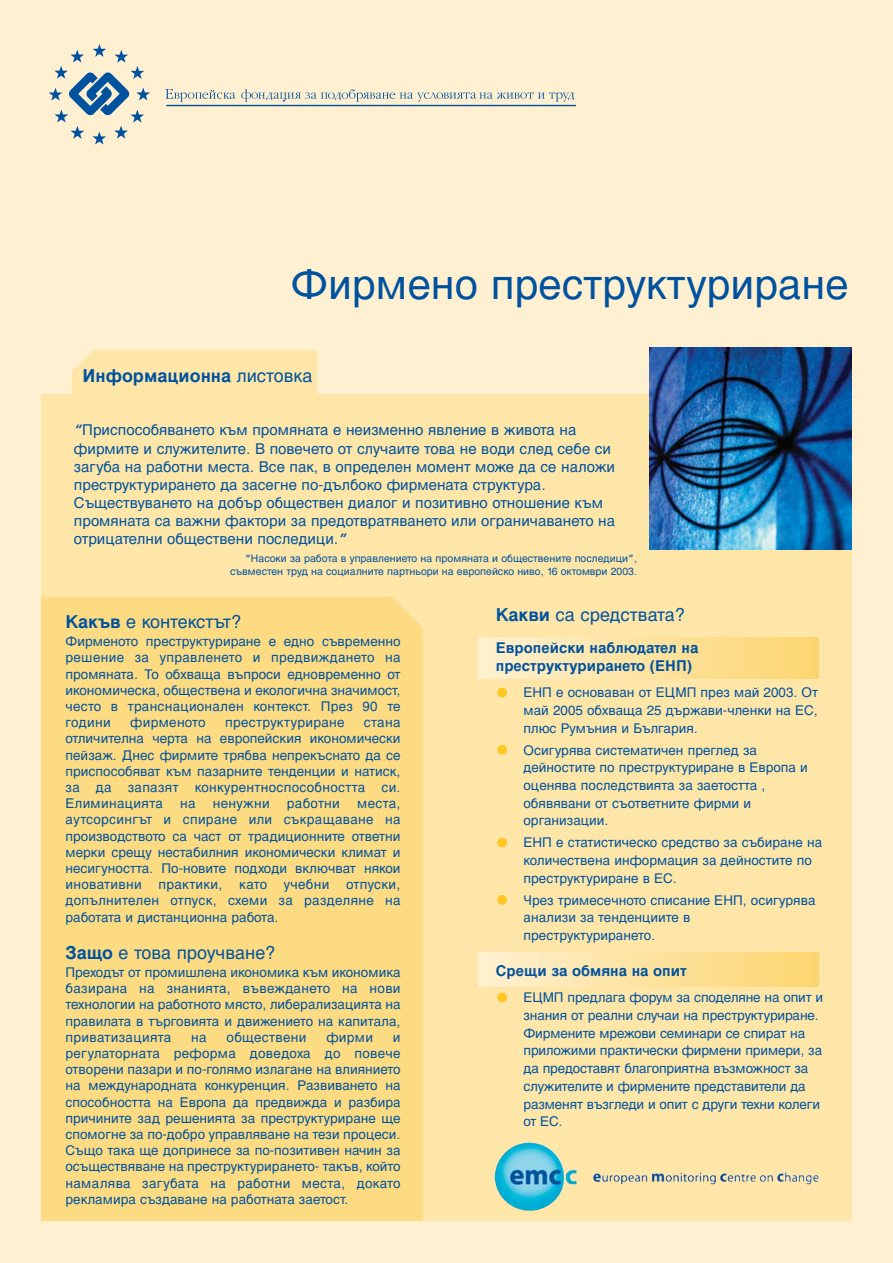
<style>
.page{position:relative;width:893px;height:1263px;background:#fff}
.page>*{position:absolute;margin:0;border:0;box-sizing:border-box;transform-origin:0 0}
.t1{font:42px "Svoboda FLF";color:#00529f}
.t2{font:18px "Svoboda FLF";color:#00529f}
.t3{font:700 18px "Svoboda FLF";color:#00529f}
.t4{font:15px/18px "Svoboda FLF";color:#00529f}
.t5{font:700 15px/18px "Svoboda FLF";color:#00529f}
.t6{font:13.5px/16.2px "Svoboda FLF";color:#00529f;text-align:justify}
.t7{font:13.5px "Svoboda FLF";letter-spacing:.02em;color:#00529f}
.t8{font:10.5px/12.8px "Svoboda FLF";color:#00529f;text-align:right}
.s1{font-weight:400}
.s2{font-family:"Frutiger";font-style:italic}
.s3{font-family:"Frutiger"}
.s4{font-weight:700}
</style>
<div class="page">
<div style="left:0;top:0;width:892px;height:1263px;background:#fef0d1"></div>
<div style="left:42px;top:395px;width:809px;height:826px;background:#fee6a9"></div>
<svg style="left:49px;top:44px;width:101px;height:100px"></svg>
<hr style="left:166px;top:105px;width:410px;height:1px;background:#00529f">
<svg style="left:165px;top:89px;width:70px;height:13px"></svg>
<svg style="left:241px;top:89px;width:333px;height:13px"></svg>
<div style="left:72px;top:350px;width:245px;height:45px;background:#fee6a9"></div>
<div style="left:42px;top:597px;width:380px;height:623px;background:#fddb82"></div>
<div style="left:478px;top:637px;width:340px;height:42px;background:linear-gradient(to right,#fff0d1,#fcd670)"></div>
<div style="left:478px;top:952px;width:340px;height:34px;background:linear-gradient(to right,#fff0d1,#fcd670)"></div>
<div style="left:497px;top:993px;width:10px;height:9px;background:#ffc624;border-radius:50%"></div>
<div style="left:497px;top:895px;width:10px;height:10px;background:#ffc624;border-radius:50%"></div>
<div style="left:497px;top:838px;width:10px;height:9px;background:#ffc624;border-radius:50%"></div>
<div style="left:497px;top:745px;width:10px;height:10px;background:#ffc624;border-radius:50%"></div>
<div style="left:497px;top:688px;width:10px;height:9px;background:#ffc624;border-radius:50%"></div>
<img style="left:649px;top:348px;width:202px;height:202px">
<img style="left:777px;top:1172px;width:41px;height:12px">
<h1 class="t1" style="left:291px;top:260px;width:559px">Abhvtyj ghtcnhernehbhfyt</h1>
<h2 class="t3" style="left:83px;top:365px;width:231px">Byajhvfwbjyyf <span class="s1">kbcnjdrf</span></h2>
<p class="t4" style="left:74px;top:421px;width:542px"><span class="s2">“</span>Ghbcgjcj,zdfytnj r(v ghjvzyfnf t ytbpvtyyj zdktybt d ;bdjnf yf abhvbnt b cke;bntkbnt. D gjdtxtnj jn ckexfbnt njdf yt djlb cktl ct,t cb pfue,f yf hf,jnyb vtcnf. Dct gfr&gt; d jghtltkty vjvtyn vj;t lf ct yfkj;b ghtcnhernehbhfytnj lf pfctuyt gj-l(k,jrj abhvtyfnf cnhernehf.<br>C(otcndedfytnj yf lj,(h j,otcndty lbfkju b gjpbnbdyj jnyjitybt r(v ghjvzyfnf cf df;yb afrnjhb pf ghtljndhfnzdfytnj bkb juhfybxfdfytnj yf jnhbwfntkyb j,otcndtyb gjcktlbwb.<span class="s2">”</span></p>
<p class="t8" style="left:230px;top:552px;width:408px"><span class="s3">“</span>Yfcjrb pf hf,jnf d eghfdktybtnj yf ghjvzyfnf b j,otcndtybnt gjcktlbwb<span class="s3">”</span>&gt; c(dvtcnty nhel yf cjwbfkybnt gfhnymjhb yf tdhjgtqcrj ybdj&gt; 16 jrnjvdhb 2003.</p>
<h2 class="t2" style="left:66px;top:611px;width:177px"><span class="s4">Rfr(d</span> t rjyntrcn(n*</h2>
<p class="t6" style="left:66px;top:633px;width:336px">Abhvtyjnj ghtcnhernehbhfyt t tlyj c(dhtvtyyj htitybt pf eghfdktytnj b ghtldb;lfytnj yf ghjvzyfnf. Nj j,[dfof d(ghjcb tlyjdhtvtyyj jn brjyjvbxtcrf&gt; j,otcndtyf b trjkjubxyf pyfxbvjcn&gt; xtcnj d nhfycyfwbjyfkty rjyntrcn. Ghtp 90 nt ujlbyb</p>
<h2 class="t2" style="left:496px;top:604px;width:190px"><span class="s4">Rfrdb</span> cf chtlcndfnf*</h2>
<p class="t5" style="left:496px;top:639px;width:204px">Tdhjgtqcrb yf,k/lfntk yf ghtcnhernehbhfytnj !TYG@</p>
<p class="t6" style="left:523px;top:684px;width:296px;line-height:17.7px">TYG t jcyjdfdfy jn TWVG ghtp vfq 2003. Jn vfq 2005 j,[dfof 25 l(h;fdb-xktyrb yf TC&gt; gk/c Hev(ybz b &lt;(kufhbz.</p>
<p class="t6" style="left:523px;top:741px;width:286px;line-height:17.7px;text-align:left">Jcbuehzdf cbcntvfnbxty ghtuktl pf ltqyjcnbnt gj ghtcnhernehbhfyt d Tdhjgf b jwtyzdf gjcktlcndbznf pf pftnjcnnf &gt; j,zdzdfyb jn c(jndtnybnt abhvb b jhufybpfwbb.</p>
<p class="t6" style="left:523px;top:834px;width:300px;line-height:17.7px;text-align:left">TYG t cnfnbcnbxtcrj chtlcndj pf c(,bhfyt yf rjkbxtcndtyf byajhvfwbz pf ltqyjcnbnt gj ghtcnhernehbhfyt d TC.</p>
<p class="t6" style="left:523px;top:891px;width:293px;line-height:17.7px;text-align:left">Xhtp nhbvtctxyjnj cgbcfybt TYG&gt; jcbuehzdf fyfkbpb pf ntyltywbbnt d ghtcnhernehbhfytnj.</p>
<p class="t5" style="left:496px;top:962px;width:192px">Chtob pf j,vzyf yf jgbn</p>
<p class="t6" style="left:523px;top:989px;width:301px;line-height:17.7px;text-align:left">TWVG ghtlkfuf ajhev pf cgjltkzyt yf jgbn b pyfybz jn htfkyb ckexfb yf ghtcnhernehbhfyt.<br>Abhvtybnt vht;jdb ctvbyfhb ct cgbhfn yf ghbkj;bvb ghfrnbxtcrb abhvtyb ghbvthb&gt; pf lf ghtljcnfdzn ,kfujghbznyf d(pvj;yjcn pf cke;bntkbnt b abhvtybnt ghtlcnfdbntkb lf hfpvtyzn d(puktlb b jgbn c lheub nt[yb rjktub jn TC.</p>
<p class="t7" style="left:130px;top:715px;width:77px">abhvtyjnj</p>
<p class="t7" style="left:225px;top:715px;width:121px">ghtcnhernehbhfyt</p>
<p class="t6" style="left:66px;top:714px;width:336px;text-indent:298px">cnfyf jnkbxbntkyf xthnf yf tdhjgtqcrbz brjyjvbxtcrb gtqpf;. Lytc abhvbnt nhz,df ytghtr(cyfnj lf ct ghbcgjcj,zdfn r(v gfpfhybnt ntyltywbb b yfnbcr&gt; pf lf pfgfpzn rjyrehtynyjcgjcj,yjcnnf cb.<br>Tkbvbyfwbznf</p>
<p class="t6" style="left:180px;top:795px;width:17px">yf</p>
<p class="t6" style="left:213px;top:795px;width:58px">ytye;yb</p>
<p class="t6" style="left:287px;top:795px;width:54px">hf,jnyb</p>
<p class="t6" style="left:66px;top:795px;width:336px;text-indent:291px">vtcnf&gt; fencjhcbyu(n b cgbhfyt bkb c(rhfofdfyt yf ghjbpdjlcndjnj cf xfcn jn nhflbwbjyybnt jndtnyb vthrb chtoe ytcnf,bkybz brjyjvbxtcrb rkbvfn b ytcbueyjcnnf. Gj-yjdbnt gjl[jlb drk/xdfn yzrjb byjdfnbdyb ghfrnbrb&gt; rfnj ext,yb jngecrb&gt; ljg(kybntkty jngecr&gt; c[tvb pf hfpltkzyt yf hf,jnfnf b lbcnfywbjyyf hf,jnf.</p>
<h2 class="t2" style="left:66px;top:942px;width:211px"><span class="s4">Pfoj</span> t njdf ghjexdfyt*</h2>
<p class="t6" style="left:66px;top:964px;width:336px">Ght[jl(n jn ghjvbiktyf brjyjvbrf r(v brjyjvbrf ,fpbhfyf yf pyfybznf&gt; d(dt;lfytnj yf yjdb nt[yjkjubb yf hf,jnyjnj vzcnj&gt; kb,thfkbpfwbznf yf ghfdbkfnf d n(hujdbznf b ldb;tybtnj yf rfgbnfkf&gt; ghbdfnbpfwbznf</p>
<p class="t6" style="left:191px;top:1029px;width:17px">yf</p>
<p class="t7" style="left:227px;top:1029px;width:81px">j,otcndtyb</p>
<p class="t6" style="left:326px;top:1029px;width:48px">abhvb</p>
<p class="t6" style="left:66px;top:1029px;width:336px;text-indent:327px">b htuekfnjhyfnf htajhvf ljdtlj[f lj gjdtxt jndjhtyb gfpfhb b gj-ujkzvj bpkfufyt yf dkbzybtnj yf vt;leyfhjlyfnf rjyrehtywbz. Hfpdbdfytnj yf cgjcj,yjcnnf yf Tdhjgf lf ghtldb;lf b hfp,bhf ghbxbybnt pfl htitybznf pf ghtcnhernehbhfyt ot cgjvjuyt pf gj-lj,hj eghfdkzdfyt yf ntpb ghjwtcb.<br>C(oj nfrf ot ljghbytct pf gj-gjpbnbdty yfxby pf jc(otcndzdfyt yf ghtcnhernehbhfytnj- nfr(d&gt; rjqnj yfvfkzdf pfue,fnf yf hf,jnyb vtcnf&gt; ljrfnj htrkfvbhf c(plfdfyt yf hf,jnyfnf pftnjcn.</p>
</div>
